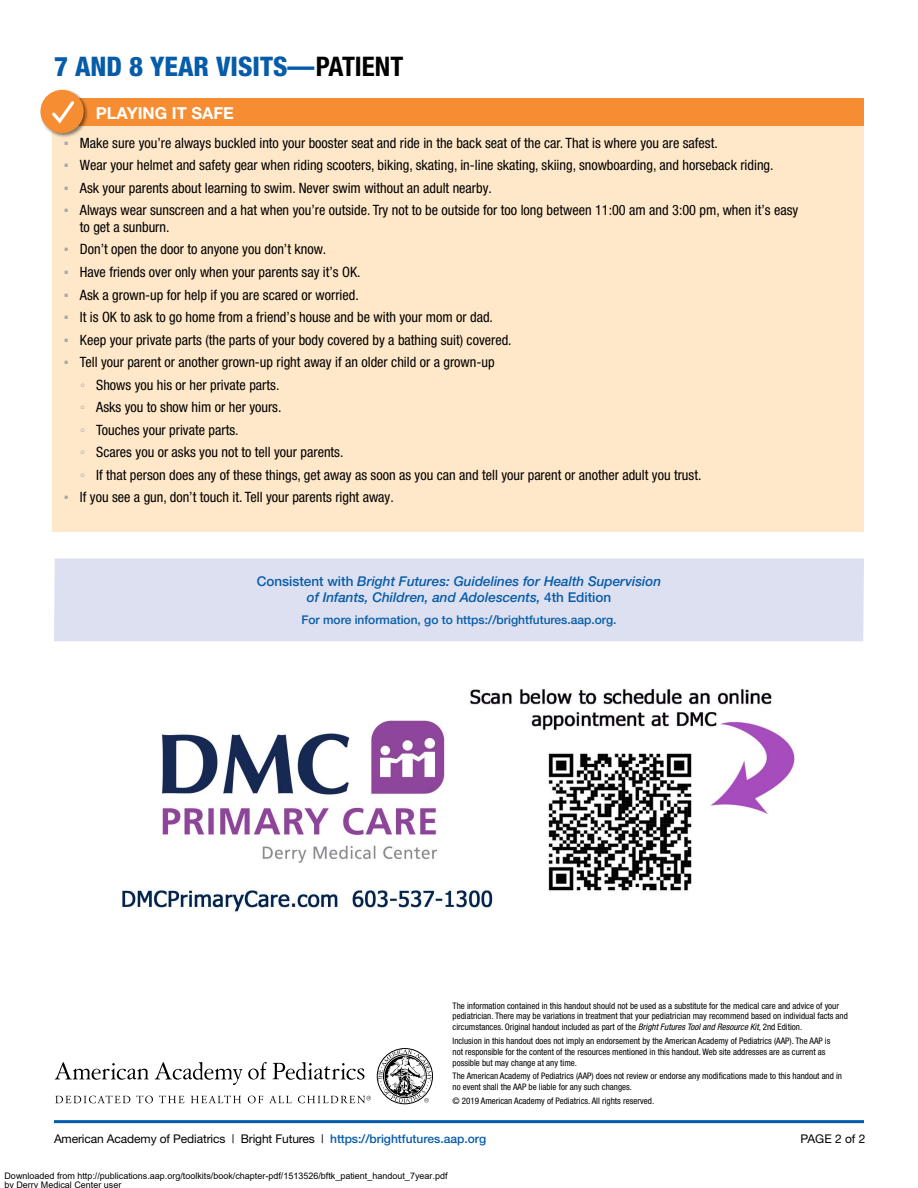
<style>
.page{position:relative;width:918px;height:1188px;background:#fff}
.page>*{position:absolute;margin:0;border:0;box-sizing:border-box;transform-origin:0 0}
.t1{font:800 condensed 27px "Helvetica Neue";color:#065ca9}
.t2{font:700 16.5px "Helvetica Neue";color:#fff}
.t3{font:condensed 14.25px/22.5px "Helvetica Neue";color:#000}
.t4{font:italic 500 13.5px/16.5px "Helvetica Neue";color:#065ca9;text-align:center}
.t5{font:12px "Helvetica Neue";letter-spacing:-.01em;color:#000}
.t6{font:500 12px "Helvetica Neue";color:#065ca9}
.t7{font:condensed 9px/10.8px "Helvetica Neue LT Pro";color:#000}
.t8{font:9px/9px "Arial";color:#000}
.s1{font-weight:700;color:#000}
.s2{font-family:"Arial";font-stretch:normal;color:#a7a9ac}
.s3{font-family:"Arial Narrow";font-stretch:normal;color:#a7a9ac}
.s4{font-family:"Arial Narrow";font-stretch:normal}
.s5{font-style:normal}
.s6{font-family:"Helvetica Neue";font-style:italic}
.s7{font-weight:500;color:#065ca9}
</style>
<div class="page">
<svg style="left:55px;top:1062px;width:94px;height:18px"></svg>
<svg style="left:155px;top:1062px;width:209px;height:23px"></svg>
<svg style="left:55px;top:1095px;width:75px;height:8px"></svg>
<svg style="left:136px;top:1095px;width:17px;height:8px"></svg>
<svg style="left:159px;top:1095px;width:25px;height:8px"></svg>
<svg style="left:191px;top:1095px;width:50px;height:8px"></svg>
<svg style="left:248px;top:1096px;width:15px;height:7px"></svg>
<svg style="left:269px;top:1096px;width:23px;height:7px"></svg>
<svg style="left:378px;top:1049px;width:54px;height:54px"></svg>
<svg style="left:298px;top:1096px;width:73px;height:7px"></svg>
<hr style="left:54px;top:1120px;width:810px;height:3px;background:#005baa">
<div style="left:53px;top:98px;width:811px;height:434px;background:#ffe8c9"></div>
<div style="left:53px;top:99px;width:811px;height:27px;background:#f78d33"></div>
<div style="left:39px;top:89px;width:50px;height:50px;background:#000;opacity:.5"></div>
<div style="left:40px;top:90px;width:44px;height:43px;background:#f78d33;border-radius:50%"></div>
<svg style="left:52px;top:101px;width:23px;height:23px"></svg>
<div style="left:54px;top:558px;width:810px;height:83px;background:#dde0f0"></div>
<img style="left:122px;top:688px;width:673px;height:224px">
<h1 class="t1" style="left:54px;top:50px;width:351px">7 AND 8 YEAR VISITS—<span class="s1">PATIENT</span></h1>
<p class="t2" style="left:96px;top:103px;width:140px">PLAYING IT SAFE</p>
<p class="t3" style="left:64px;top:131px;width:656px"><span class="s2">▪</span> Make sure you’re always buckled into your booster seat and ride in the back seat of the car. That is where you are safest.</p>
<p class="t3" style="left:64px;top:154px;width:711px"><span class="s2">▪</span> Wear your helmet and safety gear when riding scooters, biking, skating, in-line skating, skiing, snowboarding, and horseback riding.</p>
<p class="t3" style="left:64px;top:176px;width:430px"><span class="s2">▪</span> Ask your parents about learning to swim. Never swim without an adult nearby.</p>
<p class="t3" style="left:80px;top:202px;width:720px;line-height:16.5px;text-indent:-16px"><span class="s2">▪</span> Always wear sunscreen and a hat when you’re outside. Try not to be outside for too long between 11:00 am and 3:00 pm, when it’s easy to get a sunburn.</p>
<p class="t3" style="left:64px;top:238px;width:264px"><span class="s2">▪</span> Don’t open the door to anyone you don’t know.</p>
<p class="t3" style="left:64px;top:261px;width:298px"><span class="s2">▪</span> Have friends over only when your parents say it’s OK.</p>
<p class="t3" style="left:64px;top:283px;width:297px"><span class="s2">▪</span> Ask a grown-up for help if you are scared or worried.</p>
<p class="t3" style="left:64px;top:306px;width:431px"><span class="s2">▪</span> It is OK to ask to go home from a friend’s house and be with your mom or dad.</p>
<p class="t3" style="left:64px;top:328px;width:449px"><span class="s2">▪</span> Keep your private parts (the parts of your body covered by a bathing suit) covered.</p>
<p class="t3" style="left:80px;top:351px;width:623px;text-indent:-16px"><span class="s2">▪</span> Tell your parent or another grown-up right away if an older child or a grown-up<br><span class="s3">◦</span> Shows you his or her private parts.<br><span class="s3">◦</span> Asks you to show him or her yours.<br><span class="s3">◦</span> Touches your private parts.<br><span class="s3">◦</span> Scare<span class="s4">s</span> you or asks you not to tell your parents.<br><span class="s3">◦</span> If that person does any of these things, get away as soon as you can and tell your parent or another adult you trust.</p>
<p class="t3" style="left:64px;top:486px;width:332px"><span class="s2">▪</span> If you see a gun, don’t touch it. Tell your parents right away.</p>
<p class="t4" style="left:257px;top:573px;width:406px"><span class="s5">Consistent with</span> Bright Futures: Guidelines for Health Supervision of Infants, Children, and Adolescents, <span class="s5">4th Edition</span></p>
<p class="t6" style="left:301px;top:613px;width:317px">For more information, go to https://brightfutures.aap.org.</p>
<p class="t7" style="left:453px;top:1000px;width:397px">The information contained in this handout should not be used as a substitute for the medical care and advice of your pediatrician. There may be variations in treatment that your pediatrician may recommend based on individual facts and circumstances. Original handout included as part of the <span class="s6">Bright Futures Tool and Resource Kit</span>, 2nd Edition.</p>
<p class="t7" style="left:453px;top:1035px;width:379px">Inclusion in this handout does not imply an endorsement by the American Academy of Pediatrics (AAP). The AAP is not responsible for the content of the resources mentioned in this handout. Web site addresses are as current as possible but may change at any time.</p>
<p class="t7" style="left:453px;top:1071px;width:391px">The American Academy of Pediatrics (AAP) does not review or endorse any modifications made to this handout and in no event shall the AAP be liable for any such changes.</p>
<p class="t7" style="left:453px;top:1095px;width:203px">© 2019 American Academy of Pediatrics. All rights reserved.</p>
<p class="t5" style="left:54px;top:1132px;width:434px">American Academy of Pediatrics | Bright Futures | <span class="s7">https://brightfutures.aap.org</span></p>
<p class="t5" style="left:801px;top:1132px;width:66px">PAGE 2 of 2</p>
<p class="t8" style="left:4px;top:1172px;width:445px">Downloaded from http://publications.aap.org/toolkits/book/chapter-pdf/1513526/bftk_patient_handout_7year.pdf by Derry Medical Center user</p>
</div>
